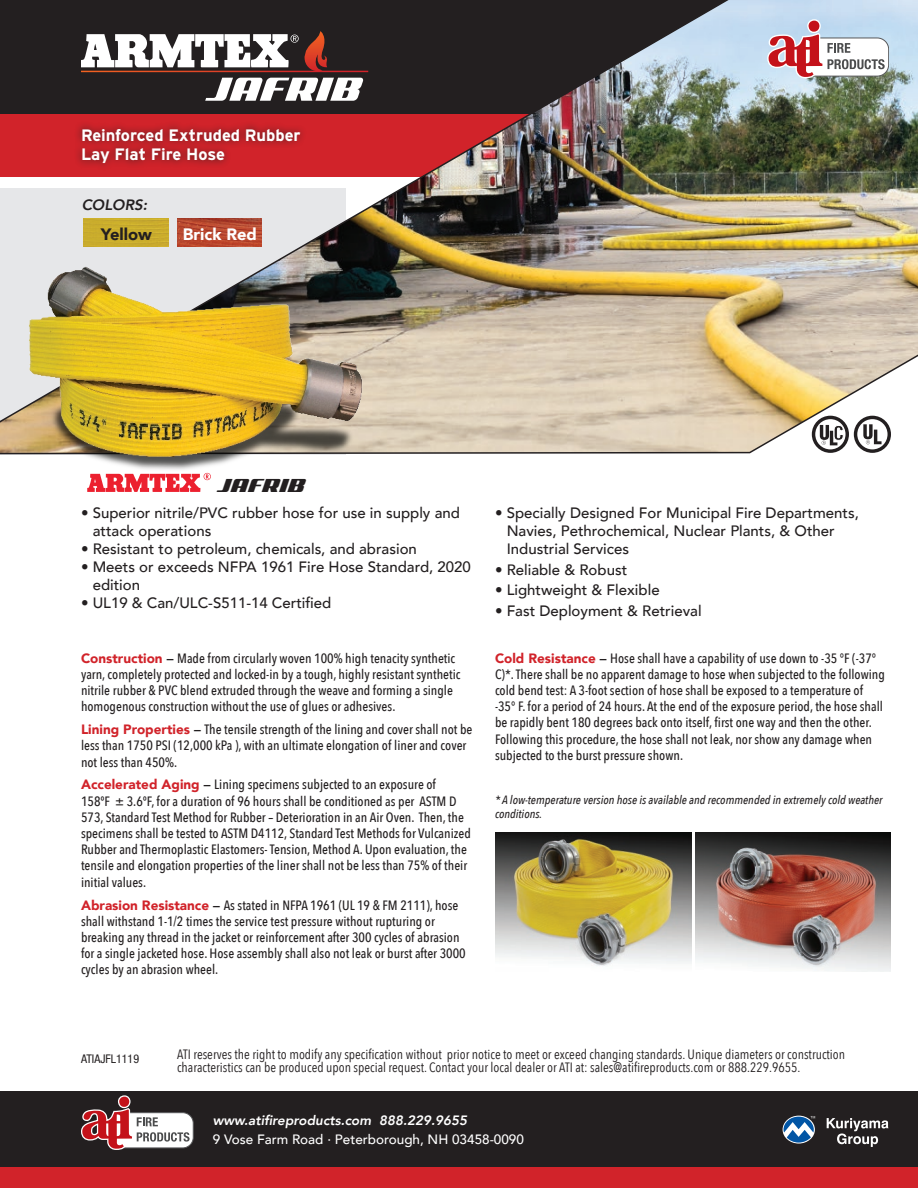
<style>
.page{position:relative;width:918px;height:1188px;background:#fff}
.page>*{position:absolute;margin:0;border:0;box-sizing:border-box;transform-origin:0 0}
.t1{font:700 16.5px/19.8px "Interstate";color:#fff}
.t2{font:900 16.5px "Avenir";color:#fff}
.t3{font:900 16.5px "Avenir";color:#231f20}
.t4{font:500 15px/18px "Avenir";color:#231f20}
.t5{font:italic 800 15px "Avenir";color:#231f20}
.t6{font:500 13.5px/16.2px "Avenir Next Condensed";color:#231f20}
.t7{font:13.5px/13.5px "Avenir Next Condensed";color:#231f20}
.t8{font:500 13.5px "Avenir";color:#fff}
.t9{font:italic 800 13.5px "Avenir";color:#fff}
.t10{font:italic 500 12px/14.4px "Avenir Next Condensed";color:#231f20}
.t11{font:condensed 12px "Helvetica Neue LT Std";color:#231f20}
.s1{font-family:"Avenir";font-weight:900;color:#d1232a}
.s2{font-family:"Avenir";font-weight:800}
</style>
<div class="page">
<div style="left:0;top:1091px;width:918px;height:97px;background:#231f20"></div>
<div style="left:0;top:1167px;width:918px;height:21px;background:#d1232a"></div>
<svg style="left:81px;top:1095px;width:112px;height:55px"></svg>
<svg style="left:783px;top:1116px;width:32px;height:28px"></svg>
<svg style="left:784px;top:1116px;width:31px;height:27px"></svg>
<svg style="left:827px;top:1118px;width:61px;height:29px"></svg>
<img style="left:0;top:0;width:918px;height:455px">
<img style="left:84px;top:218px;width:84px;height:29px">
<img style="left:177px;top:218px;width:85px;height:29px">
<svg style="left:767px;top:19px;width:122px;height:59px"></svg>
<div style="left:74px;top:121px;width:234px;height:50px;background:#231f20;opacity:.75"></div>
<svg style="left:812px;top:416px;width:79px;height:37px"></svg>
<img style="left:496px;top:833px;width:196px;height:133px">
<img style="left:695px;top:833px;width:196px;height:139px">
<img style="left:24px;top:266px;width:355px;height:204px">
<hr style="left:81px;top:71px;width:287px;height:1px;background:#fff">
<svg style="left:81px;top:31px;width:248px;height:40px"></svg>
<svg style="left:87px;top:473px;width:124px;height:19px"></svg>
<div style="left:205px;top:78px;width:159px;height:23px;background:#231f20"></div>
<p class="t1" style="left:81px;top:125px;width:221px">Reinforced Extruded Rubber<br>Lay Flat Fire Hose</p>
<p class="t5" style="left:82px;top:196px;width:67px">COLORS:</p>
<p class="t3" style="left:101px;top:220px;width:53px">Yellow</p>
<p class="t2" style="left:183px;top:220px;width:76px">Brick Red</p>
<p class="t4" style="left:93px;top:503px;width:369px;text-indent:-12px">• Superior nitrile/PVC rubber hose for use in supply and attack operations</p>
<p class="t4" style="left:81px;top:539px;width:337px">• Resistant to petroleum, chemicals, and abrasion</p>
<p class="t4" style="left:93px;top:557px;width:380px;text-indent:-12px">• Meets or exceeds NFPA 1961 Fire Hose Standard, 2020 edition</p>
<p class="t4" style="left:81px;top:593px;width:252px">• UL19 &amp; Can/ULC-S511-14 Certified</p>
<p class="t6" style="left:81px;top:650px;width:381px"><span class="s1">Construction</span> <span class="s2">–</span> Made from circularly woven 100% high tenacity synthetic yarn, completely protected and locked-in by a tough, highly resistant synthetic nitrile rubber &amp; PVC blend extruded through the weave and forming a single homogenous construction without the use of glues or adhesives.</p>
<p class="t6" style="left:81px;top:721px;width:393px"><span class="s1">Lining Properties</span> <span class="s2">–</span> The tensile strength of the lining and cover shall not be less than 1750 PSI (12,000 kPa ), with an ultimate elongation of liner and cover not less than 450%.</p>
<p class="t6" style="left:81px;top:777px;width:392px"><span class="s1">Accelerated Aging</span> <span class="s2">–</span> Lining specimens subjected to an exposure of<br>158ºF ± 3.6ºF, for a duration of 96 hours shall be conditioned as per ASTM D 573, Standard Test Method for Rubber – Deterioration in an Air Oven. Then, the specimens shall be tested to ASTM D4112, Standard Test Methods for Vulcanized Rubber and Thermoplastic Elastomers- Tension, Method A. Upon evaluation, the tensile and elongation properties of the liner shall not be less than 75% of their initial values.</p>
<p class="t6" style="left:81px;top:897px;width:386px"><span class="s1">Abrasion Resistance</span> <span class="s2">–</span> As stated in NFPA 1961 (UL 19 &amp; FM 2111), hose shall withstand 1-1/2 times the service test pressure without rupturing or breaking any thread in the jacket or reinforcement after 300 cycles of abrasion for a single jacketed hose. Hose assembly shall also not leak or burst after 3000 cycles by an abrasion wheel.</p>
<p class="t4" style="left:507px;top:503px;width:354px;text-indent:-12px">• Specially Designed For Municipal Fire Departments,<br>Navies, Pethrochemical, Nuclear Plants, &amp; Other<br>Industrial Services</p>
<p class="t4" style="left:495px;top:560px;width:134px">• Reliable &amp; Robust</p>
<p class="t4" style="left:495px;top:580px;width:166px">• Lightweight &amp; Flexible</p>
<p class="t4" style="left:495px;top:601px;width:208px">• Fast Deployment &amp; Retrieval</p>
<p class="t6" style="left:495px;top:650px;width:391px"><span class="s1">Cold Resistance</span> <span class="s2">–</span> Hose shall have a capability of use down to -35 °F (-37° C)*. There shall be no apparent damage to hose when subjected to the following cold bend test: A 3-foot section of hose shall be exposed to a temperature of -35° F. for a period of 24 hours. At the end of the exposure period, the hose shall be rapidly bent 180 degrees back onto itself, first one way and then the other.<br>Following this procedure, the hose shall not leak, nor show any damage when subjected to the burst pressure shown.</p>
<p class="t10" style="left:495px;top:792px;width:389px">* A low-temperature version hose is available and recommended in extremely cold weather conditions.</p>
<p class="t11" style="left:81px;top:1051px;width:60px">ATIAJFL1119</p>
<p class="t7" style="left:177px;top:1047px;width:670px">ATI reserves the right to modify any specification without prior notice to meet or exceed changing standards. Unique diameters or construction characteristics can be produced upon special request. Contact your local dealer or ATI at: sales@atifireproducts.com or 888.229.9655.</p>
<p class="t9" style="left:213px;top:1112px;width:256px">www.atifireproducts.com 888.229.9655</p>
<p class="t8" style="left:213px;top:1128px;width:313px">9 Vose Farm Road · Peterborough, NH 03458-0090</p>
</div>
